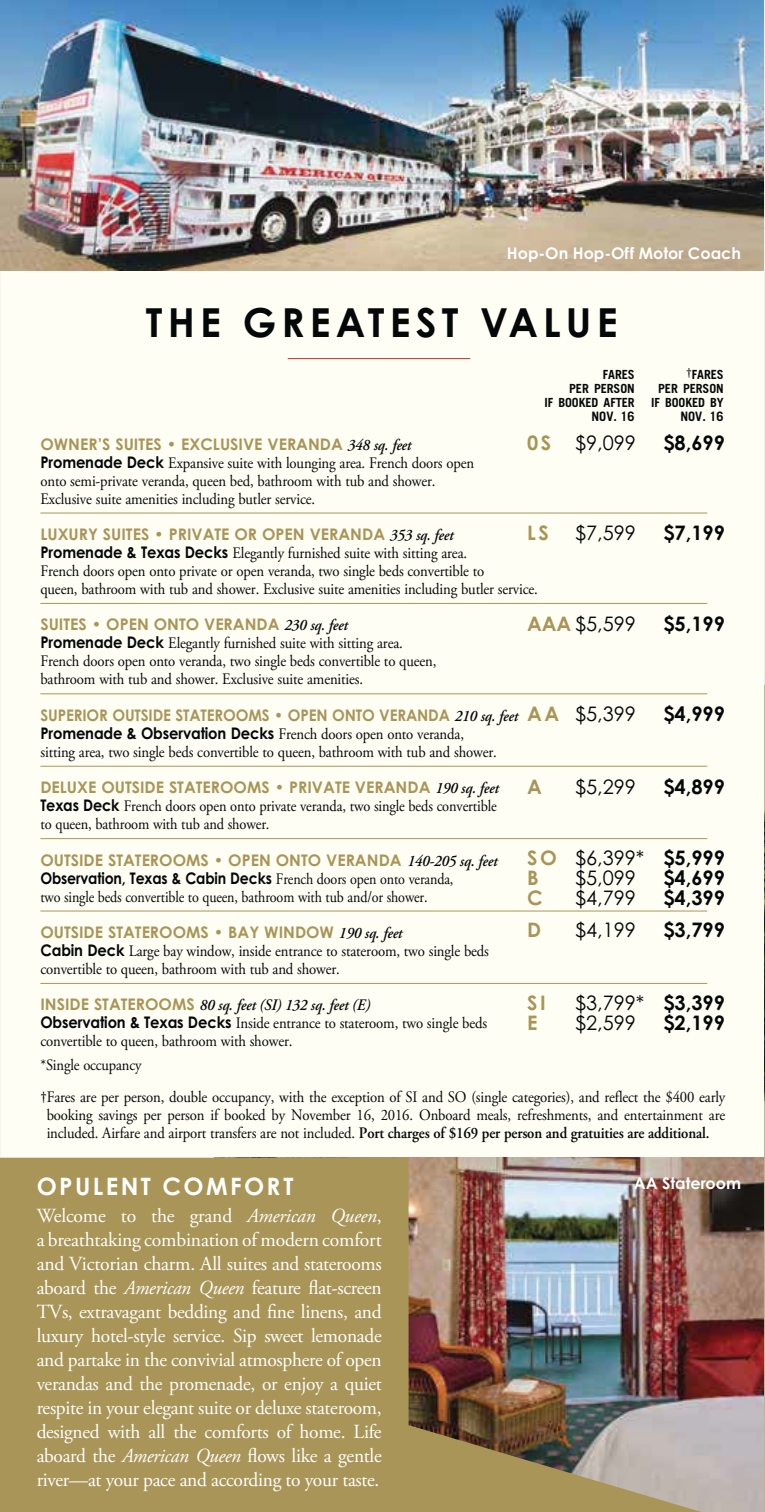
<style>
.page{position:relative;width:765px;height:1512px;background:#fff}
.page>*{position:absolute;margin:0;border:0;box-sizing:border-box;transform-origin:0 0}
.t1{font:700 40px "Century Gothic Std";letter-spacing:.13em;color:#040809}
.t2{font:700 24px "Century Gothic Std";letter-spacing:.1em;color:#fff}
.t3{font:20px/24px "Adobe Garamond Pro";letter-spacing:-.015em;color:#fff;text-align:justify}
.t4{font:20px/20px "Century Gothic Std";color:#040809}
.t5{font:700 20px "Century Gothic Std";color:#040809}
.t6{font:700 20px "Century Gothic Std";color:#a99558}
.t7{font:16px/18px "Adobe Garamond Pro";letter-spacing:-.01em;color:#040809;scale:.92 1}
.t8{font:700 16px/18px "Century Gothic Std";color:#a99558}
.t9{font:16px/32.4px "Adobe Garamond Pro";letter-spacing:-.01em;color:#040809;scale:.91 1}
.t10{font:16px/18px "Adobe Garamond Pro";letter-spacing:-.01em;color:#040809;scale:.9 1}
.t11{font:16px "Adobe Garamond Pro";letter-spacing:-.01em;color:#040809;scale:.88 1}
.t12{font:700 16px "Century Gothic Std";color:#a99558;scale:.95 1}
.t13{font:700 16px "Century Gothic Std";color:#fff}
.t14{font:700 13px "Trade Gothic LT Std";color:#040809}
.t15{font:700 13px "Trade Gothic LT Std";color:#040809}
.t16{font:700 12.6px/14px "Trade Gothic LT Std";letter-spacing:-.01em;color:#040809;text-align:right}
.s1{font-weight:700;color:#a99558}
.s2{font-family:"Adobe Garamond Pro";font-weight:600;font-style:italic;color:#040809}
.s3{font-family:"Century Gothic Std";font-weight:700}
.s4{color:#040809}
.s5{font-family:"Adobe Garamond Pro";font-weight:400;color:#040809}
.s6{font-family:"Century Gothic Std";font-weight:700;color:#a99558}
.s7{font-weight:600;font-style:italic}
.s8{font-family:"Trade Gothic LT Std";font-weight:700;font-size:14px}
.s9{font-weight:600}
.s10{font-weight:700}
.s11{font-style:italic}
</style>
<div class="page">
<div style="left:0;top:0;width:764px;height:1512px;background:#fffef4"></div>
<img style="left:701px;top:1158px;width:63px;height:354px">
<hr style="left:288px;top:358px;width:182px;height:1px;background:#bc3126">
<img style="left:0;top:0;width:764px;height:271px">
<hr style="left:764px;top:0;width:1px;height:1132px;background:#f2eee5">
<hr style="left:764px;top:685px;width:1px;height:827px;background:#c4b488">
<img style="left:764px;top:811px;width:1px;height:289px">
<hr style="left:40px;top:513px;width:667px;height:1px;background:#a99558">
<hr style="left:40px;top:603px;width:667px;height:1px;background:#a99558">
<hr style="left:40px;top:693px;width:667px;height:1px;background:#a99558">
<hr style="left:40px;top:766px;width:667px;height:1px;background:#a99558">
<hr style="left:40px;top:838px;width:667px;height:1px;background:#a99558">
<hr style="left:40px;top:911px;width:667px;height:1px;background:#a99558">
<hr style="left:40px;top:983px;width:667px;height:1px;background:#a99558">
<img style="left:0;top:1158px;width:701px;height:354px">
<p class="t13" style="left:507px;top:248px;width:236px">Hop-On Hop-Off Motor Coach</p>
<h1 class="t1" style="left:146px;top:308px;width:473px">THE GREATEST VALUE</h1>
<p class="t16" style="left:651px;top:367px;width:74px"><sup>†</sup>FARES<br>PER PERSON<br>IF BOOKED BY</p>
<p class="t14" style="left:681px;top:409px;width:45px">NOV. 16</p>
<p class="t16" style="left:544px;top:367px;width:92px">FARES<br>PER PERSON<br>IF BOOKED AFTER</p>
<p class="t15" style="left:592px;top:409px;width:45px">NOV. 16</p>
<p class="t4" style="left:527px;top:433px;width:110px"><span class="s1">0S</span> $9,099</p>
<p class="t5" style="left:663px;top:435px;width:63px">$8,699</p>
<p class="t8" style="left:40px;top:437px;width:372px">OWNER’S SUITES • EXCLUSIVE VERANDA <span class="s2">348 sq. feet</span></p>
<p class="t7" style="left:40px;top:455px;width:473px"><span class="s3">Promenade Deck</span> Expansive suite with lounging area. French doors open onto semi-private veranda, queen bed, bathroom with tub and shower.<br>Exclusive suite amenities including butler service.</p>
<p class="t8" style="left:40px;top:527px;width:415px">LUXURY SUITES • PRIVATE OR OPEN VERANDA <span class="s2">353 sq. feet</span></p>
<p class="t7" style="left:40px;top:545px;width:542px"><span class="s3">Promenade &amp; Texas Decks</span> Elegantly furnished suite with sitting area.<br>French doors open onto private or open veranda, two single beds convertible to<br>queen, bathroom with tub and shower. Exclusive suite amenities including butler service.</p>
<p class="t8" style="left:40px;top:617px;width:309px">SUITES • OPEN ONTO VERANDA <span class="s2">230 sq. feet</span></p>
<p class="t7" style="left:40px;top:636px;width:432px"><span class="s3">Promenade Deck</span> Elegantly furnished suite with sitting area.<br>French doors open onto veranda, two single beds convertible to queen, bathroom with tub and shower. Exclusive suite amenities.</p>
<p class="t12" style="left:40px;top:709px;width:505px">SUPERIOR OUTSIDE STATEROOMS • OPEN ONTO VERANDA <span class="s2">210 sq. feet</span></p>
<p class="t7" style="left:40px;top:726px;width:498px"><span class="s3">Promenade &amp; Observation Decks</span> French doors open onto veranda, sitting area, two single beds convertible to queen, bathroom with tub and shower.</p>
<p class="t8" style="left:40px;top:780px;width:460px">DELUXE OUTSIDE STATEROOMS • PRIVATE VERANDA <span class="s2">190 sq. feet</span></p>
<p class="t10" style="left:40px;top:798px;width:509px"><span class="s3">Texas Deck</span> French doors open onto private veranda, two single beds convertible to queen, bathroom with tub and shower.</p>
<p class="t8" style="left:40px;top:853px;width:459px">OUTSIDE STATEROOMS • OPEN ONTO VERANDA <span class="s2">140-205 sq. feet<br></span><span class="s4">Observation, Texas &amp; Cabin Decks</span> <span class="s5">French doors open onto veranda,</span></p>
<p class="t11" style="left:40px;top:890px;width:442px">two single beds convertible to queen, bathroom with tub and/or shower.</p>
<p class="t8" style="left:40px;top:925px;width:364px">OUTSIDE STATEROOMS • BAY WINDOW <span class="s2">190 sq. feet</span></p>
<p class="t7" style="left:40px;top:943px;width:489px"><span class="s3">Cabin Deck</span> Large bay window, inside entrance to stateroom, two single beds convertible to queen, bathroom with tub and shower.</p>
<p class="t7" style="left:40px;top:998px;width:487px"><span class="s6">INSIDE STATEROOMS</span> <span class="s7">80 sq. feet (SI) 132 sq. feet (E)<br></span><span class="s3">Observation &amp; Texas Decks</span> Inside entrance to stateroom, two single beds convertible to queen, bathroom with shower.</p>
<p class="t9" style="left:40px;top:1050px;width:754px">*Single occupancy<br><span class="s8">†</span>Fares are per person, double occupancy, with the exception of SI and SO (single categories), and reflect the $400 early</p>
<p class="t7" style="left:47px;top:1107px;width:739px">booking savings per person if booked by November 16, 2016. Onboard meals, refreshments, and entertainment are included. Airfare and airport transfers are not included. <span class="s9">Port charges of $169 per person and gratuities are additional.</span></p>
<p class="t6" style="left:527px;top:526px;width:23px">LS</p>
<p class="t4" style="left:575px;top:523px;width:62px">$7,599</p>
<p class="t5" style="left:663px;top:526px;width:63px">$7,199</p>
<p class="t4" style="left:527px;top:614px;width:110px"><span class="s1">AAA</span> $5,599</p>
<p class="t5" style="left:663px;top:616px;width:63px">$5,199</p>
<p class="t4" style="left:527px;top:704px;width:110px"><span class="s1">AA</span> $5,399</p>
<p class="t5" style="left:663px;top:707px;width:63px">$4,999</p>
<p class="t6" style="left:527px;top:779px;width:16px">A</p>
<p class="t4" style="left:575px;top:777px;width:62px">$5,299</p>
<p class="t5" style="left:663px;top:779px;width:63px">$4,899</p>
<p class="t4" style="left:527px;top:848px;width:200px"><span class="s1">SO</span> $6,399* <span class="s10">$5,999<br></span><span class="s1">B</span></p>
<p class="t4" style="left:575px;top:868px;width:62px">$5,099</p>
<p class="t5" style="left:663px;top:871px;width:63px">$4,699</p>
<p class="t6" style="left:527px;top:891px;width:17px">C</p>
<p class="t4" style="left:575px;top:888px;width:62px">$4,799</p>
<p class="t5" style="left:663px;top:891px;width:63px">$4,399</p>
<p class="t6" style="left:527px;top:923px;width:15px">D</p>
<p class="t4" style="left:575px;top:920px;width:62px">$4,199</p>
<p class="t5" style="left:663px;top:923px;width:63px">$3,799</p>
<p class="t6" style="left:527px;top:996px;width:20px">SI</p>
<p class="t4" style="left:575px;top:993px;width:152px">$3,799* <span class="s10">$3,399</span></p>
<p class="t6" style="left:527px;top:1016px;width:12px">E</p>
<p class="t4" style="left:575px;top:1013px;width:62px">$2,599</p>
<p class="t5" style="left:663px;top:1016px;width:63px">$2,199</p>
<h2 class="t2" style="left:37px;top:1178px;width:258px">OPULENT COMFORT</h2>
<p class="t3" style="left:37px;top:1205px;width:347px">Welcome to the grand <span class="s11">American Queen</span>, a breathtaking combination of modern comfort and Victorian charm. All suites and staterooms aboard the <span class="s11">American Queen</span> feature flat-screen TVs, extravagant bedding and fine linens, and luxury hotel-style service. Sip sweet lemonade and partake in the convivial atmosphere of open verandas and the promenade, or enjoy a quiet respite in your elegant suite or deluxe stateroom, designed with all the comforts of home. Life aboard the <span class="s11">American Queen</span> flows like a gentle river—at your pace and according to your taste.</p>
<p class="t13" style="left:634px;top:1178px;width:109px">AA Stateroom</p>
</div>
